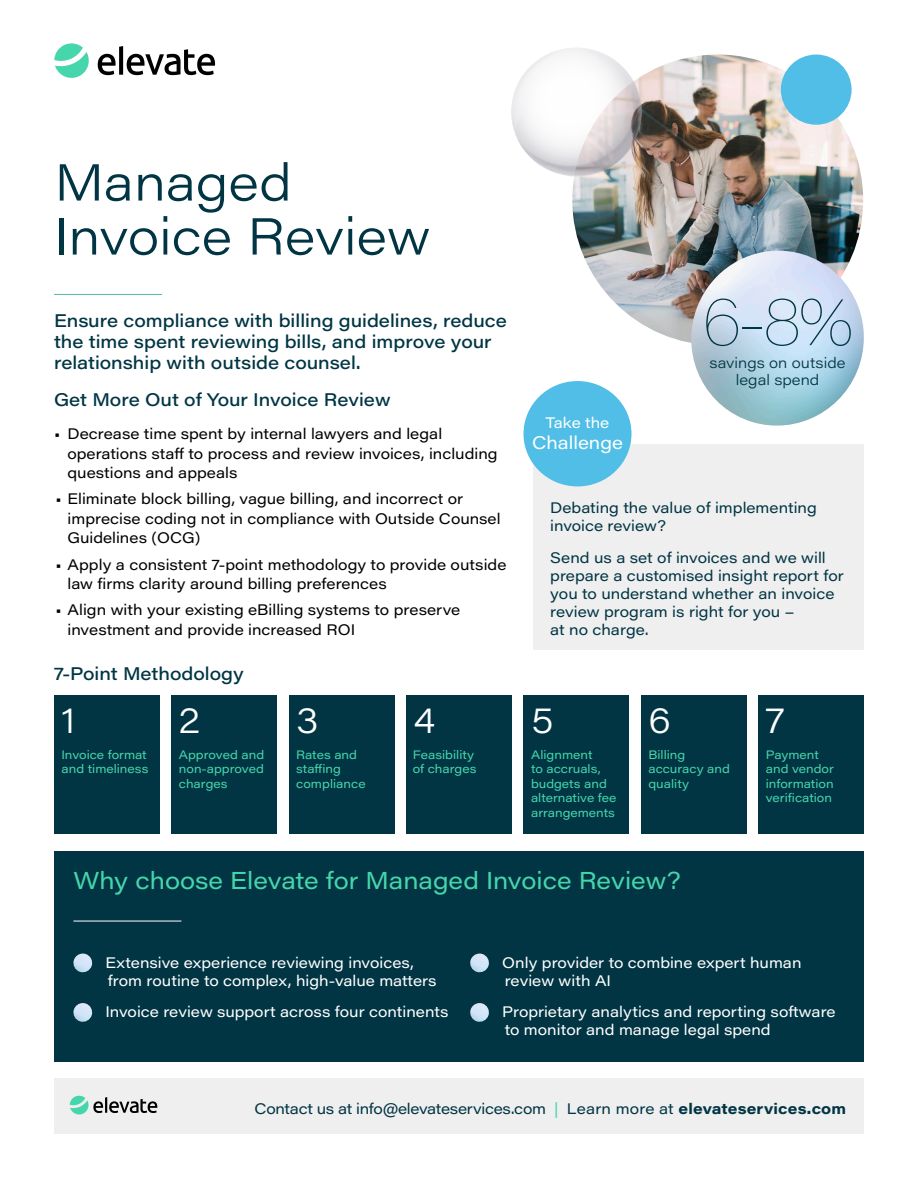
<style>
.page{position:relative;width:918px;height:1188px;background:#fff}
.page>*{position:absolute;margin:0;border:0;box-sizing:border-box;transform-origin:0 0}
.headline-intro_body{font:100 66.9px "Acumin Pro Wide";color:#013544}
.headline-Title_LIGHT{font:300 51px/54px "Acumin Pro Wide";color:#013544}
.t1{font:300 36px "Acumin Pro Wide";color:#fff}
.headline_box_LG-Jade{font:24px "Acumin Pro Wide";color:#46d6ab}
.headline-Sub_hd_SOFT{font:500 18px/21px "Acumin Pro Wide";color:#013544}
.headline-intro_body-2{font:500 18px "Acumin Pro Wide";color:#013544}
.body_text-REG{font:18px "Acumin Pro Wide";color:#fff}
.t2{font:15px/19.5px "Acumin Pro Wide";color:#000}
.body_text-WHITE{font:15px/18px "Acumin Pro Wide";color:#fff}
.headline-intro_body-3{font:15px/18px "Acumin Pro Wide";color:#013544}
.headline-intro_body-4{font:15px "Acumin Pro Wide";letter-spacing:-.02em;color:#013544}
.body_text-REG-2{font:15px "Acumin Pro Wide";color:#fff}
.headline-intro_body-5{font:300 14.7px/17px "Acumin Pro Wide";color:#013544;text-align:center}
.t3{font:12px/14.4px "Acumin Pro Wide";color:#46d6ab}
.s1{color:#46d6ab}
.s2{font-weight:700}
</style>
<div class="page">
<svg style="left:98px;top:46px;width:117px;height:29px"></svg>
<svg style="left:54px;top:43px;width:35px;height:35px"></svg>
<div style="left:54px;top:1079px;width:810px;height:55px;background:#efefef"></div>
<svg style="left:70px;top:1095px;width:87px;height:20px"></svg>
<div style="left:534px;top:444px;width:330px;height:206px;background:#efefef"></div>
<div style="left:524px;top:381px;width:108px;height:105px;background:#50bee6;border-radius:50%"></div>
<img style="left:572px;top:55px;width:291px;height:290px;border-radius:145px">
<img style="left:511px;top:48px;width:135px;height:133px">
<div style="left:781px;top:55px;width:71px;height:70px;background:#50bee6;border-radius:50%"></div>
<div style="left:54px;top:851px;width:810px;height:211px;background:#013544"></div>
<hr style="left:73px;top:921px;width:108px;height:1px;background:#fff">
<img style="left:73px;top:954px;width:20px;height:19px">
<img style="left:73px;top:1003px;width:20px;height:19px">
<img style="left:470px;top:954px;width:19px;height:19px">
<img style="left:470px;top:1003px;width:19px;height:19px">
<hr style="left:54px;top:294px;width:108px;height:1px;background:#4ebea4">
<img style="left:681px;top:251px;width:183px;height:175px">
<div style="left:54px;top:696px;width:106px;height:138px;background:#013544"></div>
<div style="left:524px;top:696px;width:105px;height:138px;background:#013544"></div>
<div style="left:171px;top:696px;width:106px;height:138px;background:#013544"></div>
<div style="left:289px;top:696px;width:105px;height:138px;background:#013544"></div>
<div style="left:406px;top:696px;width:106px;height:138px;background:#013544"></div>
<div style="left:641px;top:696px;width:106px;height:138px;background:#013544"></div>
<div style="left:758px;top:696px;width:106px;height:138px;background:#013544"></div>
<p class="headline-Title_LIGHT" style="left:55px;top:153px;width:377px">Managed<br>Invoice Review</p>
<p class="headline-Sub_hd_SOFT" style="left:54px;top:309px;width:454px">Ensure compliance with billing guidelines, reduce the time spent reviewing bills, and improve your relationship with outside counsel.</p>
<p class="headline-intro_body-2" style="left:54px;top:387px;width:338px">Get More Out of Your Invoice Review</p>
<p class="t2" style="left:68px;top:423px;width:432px;text-indent:-14px">• Decrease time spent by internal lawyers and legal operations staff to process and review invoices, including questions and appeals</p>
<p class="t2" style="left:68px;top:488px;width:435px;text-indent:-12px">• Eliminate block billing, vague billing, and incorrect or imprecise coding not in compliance with Outside Counsel<br>Guidelines (OCG)</p>
<p class="t2" style="left:68px;top:554px;width:440px;text-indent:-12px">• Apply a consistent 7-point methodology to provide outside law firms clarity around billing preferences</p>
<p class="t2" style="left:68px;top:599px;width:394px;text-indent:-12px">• Align with your existing eBilling systems to preserve investment and provide increased ROI</p>
<p class="headline-Sub_hd_SOFT" style="left:54px;top:662px;width:191px">7-Point Methodology</p>
<p class="headline-intro_body" style="left:702px;top:273px;width:153px">6-8%</p>
<p class="body_text-REG-2" style="left:546px;top:412px;width:65px">Take the</p>
<p class="body_text-REG" style="left:532px;top:430px;width:93px">Challenge</p>
<p class="headline-intro_body-5" style="left:710px;top:354px;width:137px">savings on outside legal spend</p>
<p class="headline-intro_body-3" style="left:550px;top:498px;width:268px">Debating the value of implementing invoice review?</p>
<p class="headline-intro_body-3" style="left:550px;top:548px;width:295px">Send us a set of invoices and we will prepare a customised insight report for you to understand whether an invoice review program is right for you –<br>at no charge.</p>
<p class="t1" style="left:179px;top:695px;width:22px">2</p>
<p class="t3" style="left:179px;top:747px;width:87px;text-align:justify">Approved and non-approved charges</p>
<p class="t1" style="left:296px;top:695px;width:24px">3</p>
<p class="t3" style="left:296px;top:747px;width:62px">Rates and staffing</p>
<p class="t3" style="left:296px;top:776px;width:71px">compliance</p>
<p class="t1" style="left:61px;top:695px;width:15px">1</p>
<p class="t1" style="left:531px;top:695px;width:24px">5</p>
<p class="t3" style="left:531px;top:747px;width:87px">Alignment<br>to accruals, budgets and alternative fee arrangements</p>
<p class="t1" style="left:414px;top:695px;width:23px">4</p>
<p class="t3" style="left:413px;top:747px;width:63px">Feasibility</p>
<p class="t3" style="left:413px;top:761px;width:65px">of charges</p>
<p class="t3" style="left:61px;top:747px;width:89px">Invoice format and timeliness</p>
<p class="t1" style="left:648px;top:695px;width:24px">6</p>
<p class="t3" style="left:648px;top:747px;width:38px">Billing</p>
<p class="t3" style="left:648px;top:761px;width:83px">accuracy and quality</p>
<p class="headline_box_LG-Jade" style="left:73px;top:863px;width:609px">Why choose Elevate for Managed Invoice Review?</p>
<p class="t1" style="left:766px;top:695px;width:20px">7</p>
<p class="t3" style="left:766px;top:747px;width:70px">Payment and vendor information verification</p>
<p class="body_text-WHITE" style="left:105px;top:953px;width:333px">Extensive experience reviewing invoices, from routine to complex, high-value matters</p>
<p class="body_text-WHITE" style="left:105px;top:1002px;width:345px">Invoice review support across four continents</p>
<p class="body_text-WHITE" style="left:502px;top:953px;width:301px">Only provider to combine expert human review with AI</p>
<p class="body_text-WHITE" style="left:502px;top:1002px;width:335px">Proprietary analytics and reporting software to monitor and manage legal spend</p>
<p class="headline-intro_body-4" style="left:255px;top:1098px;width:593px">Contact us at info@elevateservices.com <span class="s1">|</span> Learn more at <span class="s2">elevateservices.com</span></p>
</div>
